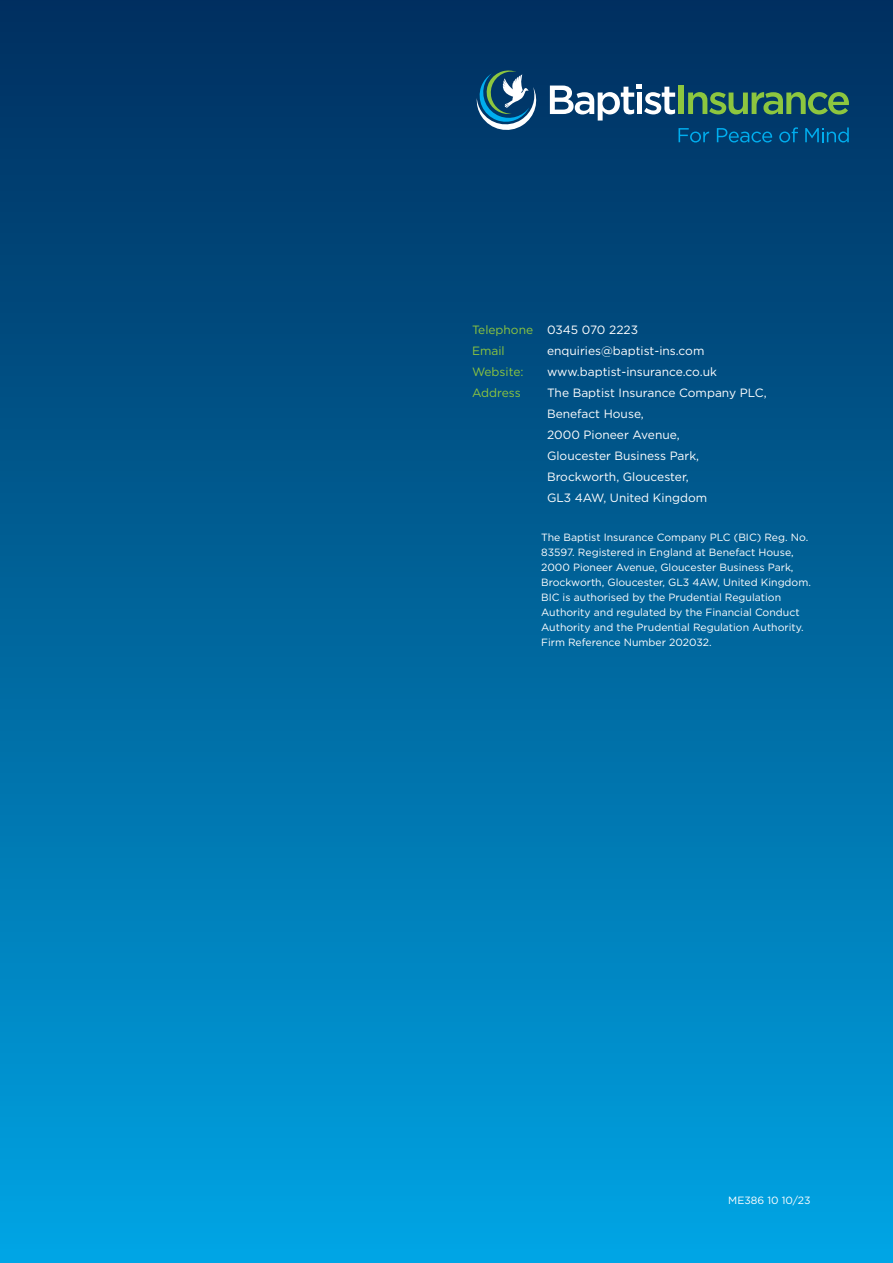
<style>
.page{position:relative;width:893px;height:1263px;background:#fff}
.page>*{position:absolute;margin:0;border:0;box-sizing:border-box;transform-origin:0 0}
.t1{font:12px "Gotham HTF";color:#fff}
.t2{font:12px "Gotham HTF";color:#8dc63f}
.t3{font:10.5px/15px "Gotham HTF";color:#fff}
</style>
<div class="page">
<div style="left:0;top:0;width:893px;height:1263px;background:linear-gradient(to bottom,#002c5c,#00a3e2)"></div>
<svg style="left:476px;top:70px;width:64px;height:64px;background:#33688a"></svg>
<svg style="left:550px;top:85px;width:125px;height:36px"></svg>
<div style="left:678px;top:86px;width:5px;height:28px;background:#8dc63f"></div>
<svg style="left:688px;top:92px;width:161px;height:23px;background:#447d54"></svg>
<svg style="left:678px;top:128px;width:31px;height:14px"></svg>
<svg style="left:717px;top:128px;width:55px;height:14px"></svg>
<svg style="left:779px;top:127px;width:19px;height:15px"></svg>
<svg style="left:805px;top:127px;width:44px;height:15px"></svg>
<p class="t2" style="left:472px;top:323px;width:63px">Telephone</p>
<p class="t1" style="left:547px;top:323px;width:93px">0345 070 2223</p>
<p class="t2" style="left:472px;top:344px;width:34px">Email</p>
<p class="t1" style="left:547px;top:344px;width:159px">enquiries@baptist-ins.com</p>
<p class="t2" style="left:472px;top:365px;width:53px">Website:</p>
<p class="t1" style="left:547px;top:365px;width:171px">www.baptist-insurance.co.uk</p>
<p class="t2" style="left:472px;top:386px;width:50px">Address</p>
<p class="t1" style="left:547px;top:386px;width:221px">The Baptist Insurance Company PLC,</p>
<p class="t1" style="left:547px;top:407px;width:98px">Benefact House,</p>
<p class="t1" style="left:547px;top:428px;width:134px">2000 Pioneer Avenue,</p>
<p class="t1" style="left:547px;top:449px;width:154px">Gloucester Business Park,</p>
<p class="t1" style="left:547px;top:470px;width:143px">Brockworth, Gloucester,</p>
<p class="t1" style="left:547px;top:491px;width:162px">GL3 4AW, United Kingdom</p>
<p class="t3" style="left:541px;top:530px;width:271px">The Baptist Insurance Company PLC (BIC) Reg. No.<br>83597. Registered in England at Benefact House, 2000 Pioneer Avenue, Gloucester Business Park, Brockworth, Gloucester, GL3 4AW, United Kingdom.<br>BIC is authorised by the Prudential Regulation Authority and regulated by the Financial Conduct Authority and the Prudential Regulation Authority.<br>Firm Reference Number 202032.</p>
<p class="t3" style="left:728px;top:1193px;width:84px">ME386 10 10/23</p>
</div>
